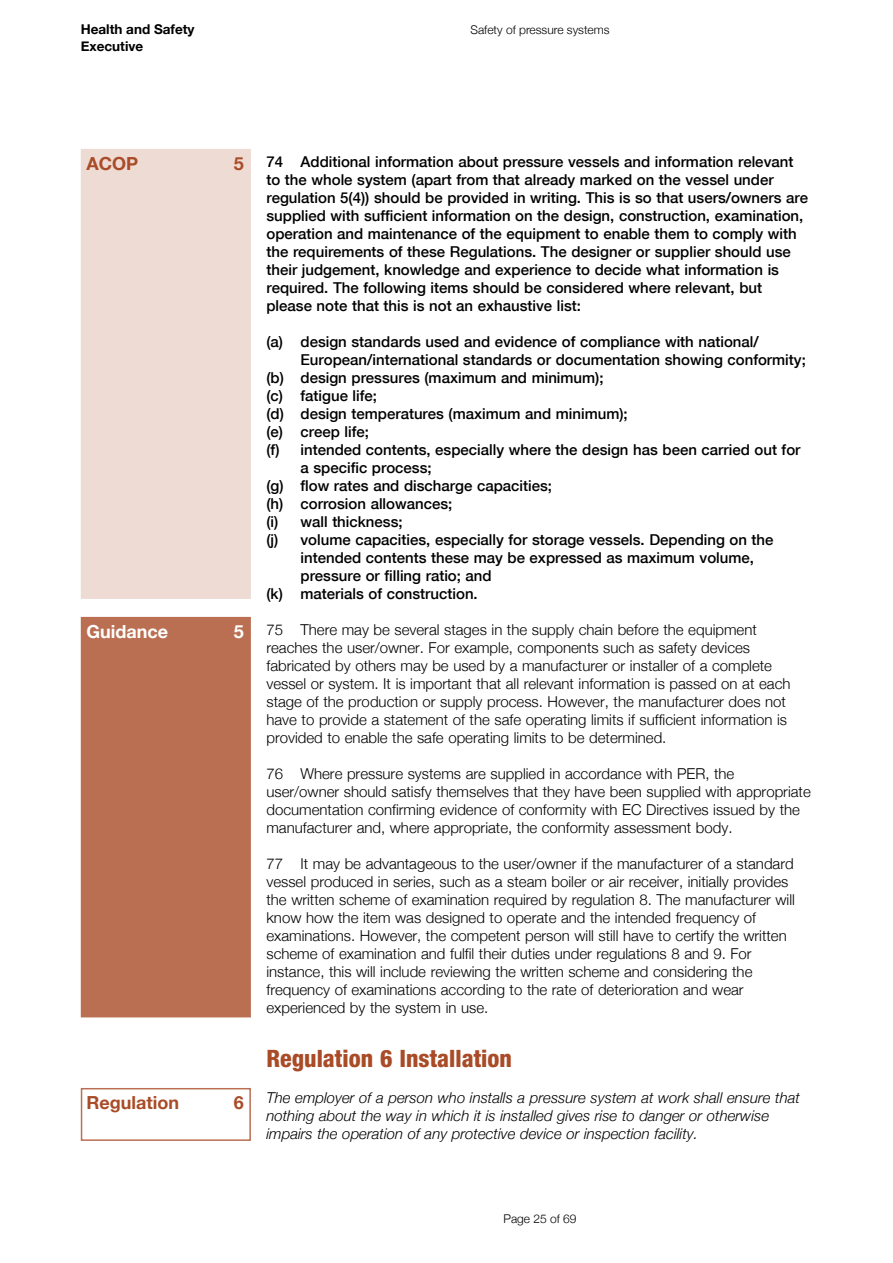
<style>
.page{position:relative;width:893px;height:1263px;background:#fff}
.page>*{position:absolute;margin:0;border:0;box-sizing:border-box;transform-origin:0 0}
.t1{font:800 condensed 24px "Helvetica Neue";color:#a94b27}
.t2{font:700 18px "Helvetica Neue";color:#a94b27}
.t3{font:700 18px "Helvetica Neue";color:#fff}
.t4{font:300 15px/18px "Helvetica Neue";color:#000}
.t5{font:500 15px/18px "Helvetica Neue";color:#000}
.t6{font:italic 300 15px/18px "Helvetica Neue";color:#000}
.t7{font:700 13.5px/16.5px "Helvetica Neue";color:#000}
.t8{font:300 12px "Helvetica Neue";color:#000}
</style>
<div class="page">
<div style="left:82px;top:150px;width:168px;height:448px;background:#eedbd4"></div>
<div style="left:81px;top:149px;width:170px;height:450px;border:2px solid #eedbd4"></div>
<div style="left:82px;top:618px;width:168px;height:399px;background:#ba6f52"></div>
<div style="left:81px;top:617px;width:170px;height:400px;border:2px solid #ba6f52"></div>
<div style="left:81px;top:1088px;width:170px;height:53px;border:2px solid #ba6f52"></div>
<p class="t7" style="left:81px;top:22px;width:115px">Health and Safety<br>Executive</p>
<p class="t8" style="left:470px;top:20px;width:141px">Safety of pressure systems</p>
<p class="t2" style="left:87px;top:149px;width:53px">ACOP</p>
<p class="t2" style="left:234px;top:149px;width:12px">5</p>
<p class="t3" style="left:87px;top:617px;width:83px">Guidance</p>
<p class="t3" style="left:234px;top:617px;width:12px">5</p>
<p class="t2" style="left:87px;top:1088px;width:94px">Regulation</p>
<p class="t2" style="left:234px;top:1088px;width:12px">6</p>
<p class="t5" style="left:266px;top:152px;width:543px">74 Additional information about pressure vessels and information relevant to the whole system (apart from that already marked on the vessel under regulation 5(4)) should be provided in writing. This is so that users/owners are supplied with sufficient information on the design, construction, examination, operation and maintenance of the equipment to enable them to comply with the requirements of these Regulations. The designer or supplier should use their judgement, knowledge and experience to decide what information is required. The following items should be considered where relevant, but please note that this is not an exhaustive list:</p>
<p class="t5" style="left:300px;top:332px;width:507px;text-indent:-34px">(a) design standards used and evidence of compliance with national/<br>European/international standards or documentation showing conformity;</p>
<p class="t5" style="left:266px;top:368px;width:339px">(b) design pressures (maximum and minimum);</p>
<p class="t5" style="left:266px;top:386px;width:112px">(c) fatigue life;</p>
<p class="t5" style="left:266px;top:404px;width:363px">(d) design temperatures (maximum and minimum);</p>
<p class="t5" style="left:266px;top:422px;width:104px">(e) creep life;</p>
<p class="t5" style="left:300px;top:440px;width:501px;text-indent:-34px">(f) intended contents, especially where the design has been carried out for a specific process;</p>
<p class="t5" style="left:266px;top:476px;width:287px">(g) flow rates and discharge capacities;</p>
<p class="t5" style="left:266px;top:494px;width:187px">(h) corrosion allowances;</p>
<p class="t5" style="left:266px;top:512px;width:138px">(i) wall thickness;</p>
<p class="t5" style="left:300px;top:530px;width:475px;text-indent:-34px">(j) volume capacities, especially for storage vessels. Depending on the intended contents these may be expressed as maximum volume, pressure or filling ratio; and</p>
<p class="t5" style="left:266px;top:584px;width:213px">(k) materials of construction.</p>
<p class="t4" style="left:266px;top:620px;width:525px">75 There may be several stages in the supply chain before the equipment reaches the user/owner. For example, components such as safety devices fabricated by others may be used by a manufacturer or installer of a complete vessel or system. It is important that all relevant information is passed on at each stage of the production or supply process. However, the manufacturer does not have to provide a statement of the safe operating limits if sufficient information is provided to enable the safe operating limits to be determined.</p>
<p class="t4" style="left:266px;top:764px;width:546px">76 Where pressure systems are supplied in accordance with PER, the user/owner should satisfy themselves that they have been supplied with appropriate documentation confirming evidence of conformity with EC Directives issued by the manufacturer and, where appropriate, the conformity assessment body.</p>
<p class="t4" style="left:266px;top:854px;width:530px">77 It may be advantageous to the user/owner if the manufacturer of a standard vessel produced in series, such as a steam boiler or air receiver, initially provides the written scheme of examination required by regulation 8. The manufacturer will know how the item was designed to operate and the intended frequency of examinations. However, the competent person will still have to certify the written scheme of examination and fulfil their duties under regulations 8 and 9. For instance, this will include reviewing the written scheme and considering the frequency of examinations according to the rate of deterioration and wear experienced by the system in use.</p>
<h1 class="t1" style="left:266px;top:1043px;width:247px">Regulation 6 Installation</h1>
<p class="t6" style="left:266px;top:1088px;width:535px">The employer of a person who installs a pressure system at work shall ensure that nothing about the way in which it is installed gives rise to danger or otherwise impairs the operation of any protective device or inspection facility.</p>
<p class="t8" style="left:503px;top:1208px;width:75px">Page 25 of 69</p>
</div>
